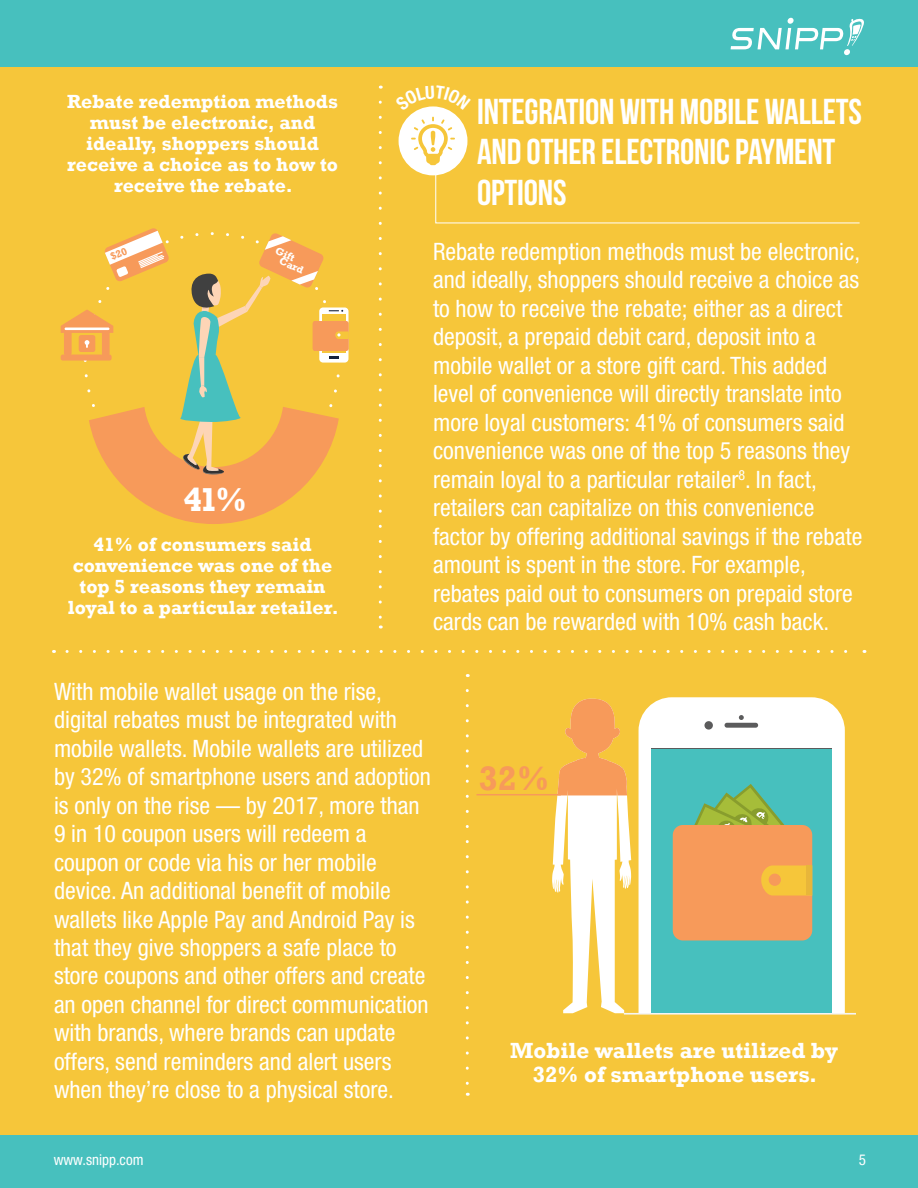
<style>
.page{position:relative;width:918px;height:1188px;background:#47c0be}
.page>*{position:absolute;margin:0;border:0;box-sizing:border-box;transform-origin:0 0}
.t1{font:700 36px/40.5px "Bebas Neue";letter-spacing:-.005em;color:#fff}
.t2{font:700 34.65px "Rockwell";color:#f79a5a}
.t3{font:700 34.05px "Rockwell";color:#fff}
.t4{font:condensed 24px/28.5px "Helvetica Neue LT Std";color:#fff}
.t5{font:700 22.5px/24px "Rockwell";color:#fff;text-align:center}
.t6{font:700 19.5px/21px "Rockwell";color:#fff;text-align:center}
.t7{font:condensed 15px "Helvetica Neue LT Std";color:#fff}
.t8{font:700 10.5px/7.5px "Rockwell";color:#fff}
</style>
<div class="page">
<div style="left:0;top:67px;width:918px;height:1067px;background:#f6c63a"></div>
<svg style="left:67px;top:650px;width:781px;height:3px"></svg>
<svg style="left:379px;top:102px;width:3px;height:517px"></svg>
<svg style="left:466px;top:691px;width:3px;height:394px"></svg>
<div style="left:399px;top:106px;width:68px;height:69px;background:#fff;border-radius:50%"></div>
<svg style="left:411px;top:117px;width:44px;height:48px"></svg>
<hr style="left:624px;top:1013px;width:232px;height:2px;background:#f5f5f5">
<svg style="left:435px;top:173px;width:425px;height:51px"></svg>
<svg style="left:731px;top:17px;width:133px;height:38px"></svg>
<svg style="left:639px;top:697px;width:206px;height:315px;background:#fcfbf6"></svg>
<div style="left:704px;top:721px;width:9px;height:9px;background:#5b5b5c;border-radius:50%"></div>
<div style="left:725px;top:723px;width:33px;height:5px;background:#5b5b5c;border-radius:2px"></div>
<svg style="left:739px;top:715px;width:5px;height:5px"></svg>
<div style="left:651px;top:749px;width:180px;height:263px;background:#47c0be"></div>
<svg style="left:694px;top:784px;width:91px;height:41px"></svg>
<div style="left:673px;top:825px;width:139px;height:116px;background:#f79a5a;border-radius:10px"></div>
<svg style="left:761px;top:866px;width:45px;height:30px"></svg>
<div style="left:769px;top:874px;width:12px;height:12px;background:#f79a5a;border-radius:50%"></div>
<div style="left:806px;top:866px;width:6px;height:30px;background:#e8b63a"></div>
<svg style="left:552px;top:698px;width:79px;height:315px"></svg>
<hr style="left:477px;top:794px;width:84px;height:1px;background:#f79a5a">
<svg style="left:416px;top:106px;width:34px;height:5px"></svg>
<svg style="left:61px;top:228px;width:288px;height:296px"></svg>
<p class="t6" style="left:67px;top:91px;width:272px">Rebate redemption methods must be electronic, and ideally, shoppers should receive a choice as to how to receive the rebate.</p>
<p class="t8" style="left:285px;top:250px;width:27px;text-indent:-8px;rotate:25deg">Gift<br>Card</p>
<h3 class="t3" style="left:184px;top:479px;width:65px">41%</h3>
<p class="t6" style="left:68px;top:534px;width:272px">41% of consumers said convenience was one of the top 5 reasons they remain loyal to a particular retailer.</p>
<h1 class="t1" style="left:477px;top:91px;width:386px">INTEGRATION WITH MOBILE WALLETS<br>AND OTHER ELECTRONIC PAYMENT<br>OPTIONS</h1>
<p class="t4" style="left:433px;top:237px;width:431px">Rebate redemption methods must be electronic, and ideally, shoppers should receive a choice as to how to receive the rebate; either as a direct deposit, a prepaid debit card, deposit into a mobile wallet or a store gift card. This added level of convenience will directly translate into more loyal customers: 41% of consumers said convenience was one of the top 5 reasons they remain loyal to a particular retailer<sup>8</sup>. In fact, retailers can capitalize on this convenience factor by offering additional savings if the rebate amount is spent in the store. For example, rebates paid out to consumers on prepaid store cards can be rewarded with 10% cash back.</p>
<p class="t4" style="left:54px;top:677px;width:378px">With mobile wallet usage on the rise, digital rebates must be integrated with mobile wallets. Mobile wallets are utilized by 32% of smartphone users and adoption is only on the rise — by 2017, more than 9 in 10 coupon users will redeem a coupon or code via his or her mobile device. An additional benefit of mobile wallets like Apple Pay and Android Pay is that they give shoppers a safe place to store coupons and other offers and create an open channel for direct communication with brands, where brands can update offers, send reminders and alert users when they’re close to a physical store.</p>
<h2 class="t2" style="left:479px;top:757px;width:72px">32%</h2>
<p class="t5" style="left:510px;top:1038px;width:330px">Mobile wallets are utilized by<br>32% of smartphone users.</p>
<p class="t7" style="left:54px;top:1151px;width:91px">www.snipp.com</p>
<p class="t7" style="left:859px;top:1151px;width:9px">5</p>
</div>
